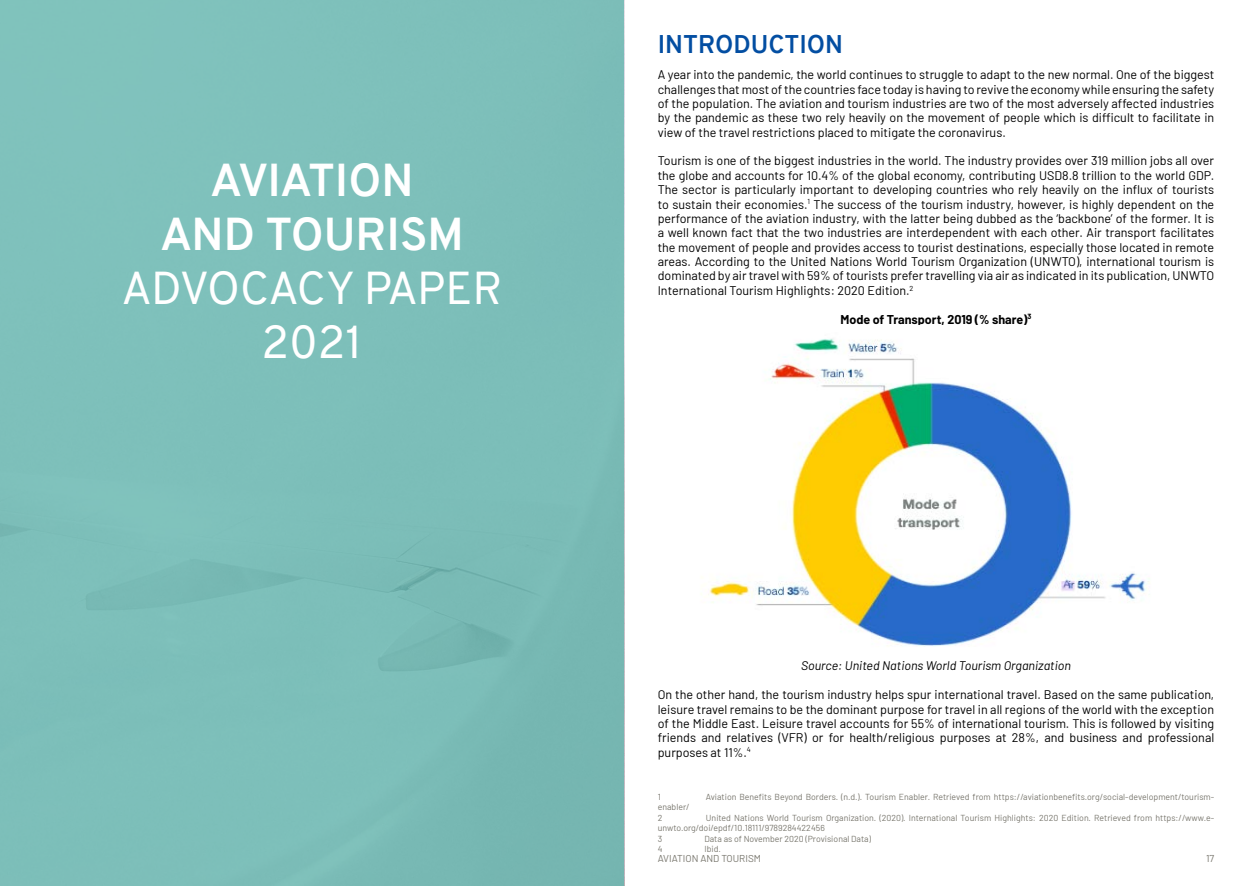
<style>
.page{position:relative;width:1248px;height:886px;background:#fff}
.page>*{position:absolute;margin:0;border:0;box-sizing:border-box;transform-origin:0 0}
.t1{font:700 45px/54px "Overpass";color:#fff;text-align:center}
.t2{font:45px/54px "Overpass";letter-spacing:-.01em;color:#fff;text-align:center}
.t3{font:700 25px "Overpass";color:#034ea2}
.t4{font:12.5px/14.4px "Barlow";color:#000;text-align:justify}
.t5{font:italic 12.5px "Barlow";color:#000}
.t6{font:700 12.5px "Barlow";color:#000}
.t7{font:10px "Barlow";color:#79776e}
.t8{font:8.75px/10.5px "Barlow";color:#79776e}
</style>
<div class="page">
<div style="left:0;top:0;width:624px;height:886px;background:#7dbfba"></div>
<img style="left:708px;top:338px;width:442px;height:308px">
<h1 class="t1" style="left:160px;top:154px;width:305px">AVIATION<br>AND TOURISM</h1>
<h1 class="t2" style="left:121px;top:262px;width:382px">ADVOCACY PAPER<br>2021</h1>
<h2 class="t3" style="left:657px;top:26px;width:187px">INTRODUCTION</h2>
<p class="t4" style="left:657px;top:67px;width:558px">A year into the pandemic, the world continues to struggle to adapt to the new normal. One of the biggest challenges that most of the countries face today is having to revive the economy while ensuring the safety of the population. The aviation and tourism industries are two of the most adversely affected industries by the pandemic as these two rely heavily on the movement of people which is difficult to facilitate in view of the travel restrictions placed to mitigate the coronavirus.</p>
<p class="t4" style="left:657px;top:153px;width:558px">Tourism is one of the biggest industries in the world. The industry provides over 319 million jobs all over the globe and accounts for 10.4% of the global economy, contributing USD8.8 trillion to the world GDP.<br>The sector is particularly important to developing countries who rely heavily on the influx of tourists to sustain their economies.<sup>1</sup> The success of the tourism industry, however, is highly dependent on the performance of the aviation industry, with the latter being dubbed as the ‘backbone’ of the former. It is a well known fact that the two industries are interdependent with each other. Air transport facilitates the movement of people and provides access to tourist destinations, especially those located in remote areas. According to the United Nations World Tourism Organization (UNWTO), international tourism is dominated by air travel with 59% of tourists prefer travelling via air as indicated in its publication, UNWTO International Tourism Highlights: 2020 Edition.<sup>2</sup></p>
<p class="t6" style="left:840px;top:310px;width:193px">Mode of Transport, 2019 (% share)<sup>3</sup></p>
<p class="t5" style="left:801px;top:657px;width:271px">Source: United Nations World Tourism Organization</p>
<p class="t4" style="left:657px;top:686px;width:558px">On the other hand, the tourism industry helps spur international travel. Based on the same publication, leisure travel remains to be the dominant purpose for travel in all regions of the world with the exception of the Middle East. Leisure travel accounts for 55% of international tourism. This is followed by visiting friends and relatives (VFR) or for health/religious purposes at 28%, and business and professional purposes at 11%.<sup>4</sup></p>
<p class="t8" style="left:657px;top:791px;width:5px">1</p>
<p class="t8" style="left:705px;top:791px;width:510px">Aviation Benefits Beyond Borders. (n.d.). Tourism Enabler. Retrieved from https://aviationbenefits.org/social-development/tourism-</p>
<p class="t8" style="left:657px;top:801px;width:33px">enabler/<br>2</p>
<p class="t8" style="left:657px;top:812px;width:558px;text-indent:48px">United Nations World Tourism Organization. (2020). International Tourism Highlights: 2020 Edition. Retrieved from https://www.e&shy;unwto.org/doi/epdf/10.18111/9789284422456<br>3</p>
<p class="t8" style="left:704px;top:833px;width:168px">Data as of November 2020 (Provisional Data)</p>
<p class="t8" style="left:657px;top:843px;width:6px">4</p>
<p class="t8" style="left:704px;top:843px;width:18px">Ibid.</p>
<p class="t7" style="left:657px;top:851px;width:105px">AVIATION AND TOURISM</p>
<p class="t7" style="left:1205px;top:851px;width:10px">17</p>
</div>
